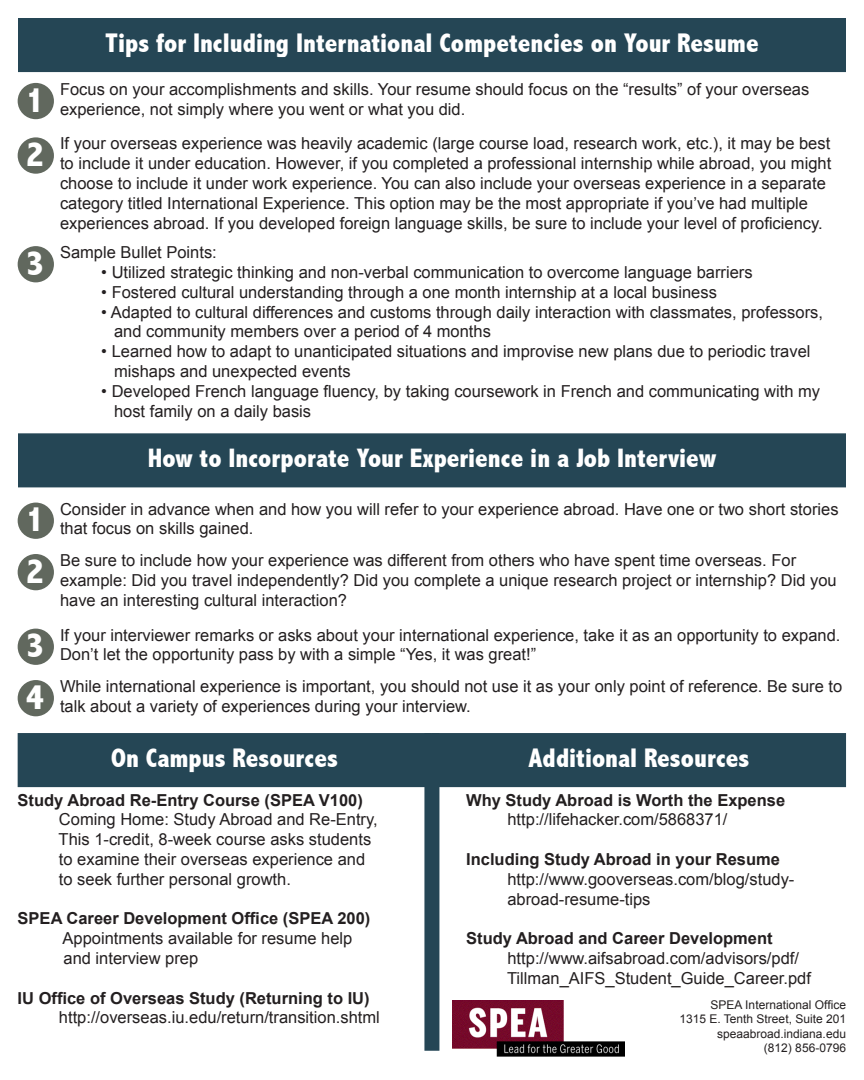
<style>
.page{position:relative;width:864px;height:1080px;background:#fff}
.page>*{position:absolute;margin:0;border:0;box-sizing:border-box;transform-origin:0 0}
.t1{font:800 condensed 36px "Abadi";color:#fff}
.t2{font:800 condensed 27px "Abadi";color:#fff}
.t3{font:16.5px/19.8px "Arial";color:#231f20}
.t4{font:700 16.5px "Arial";color:#231f20}
.t5{font:12px "Arial";color:#231f20}
</style>
<div class="page">
<img style="left:453px;top:1000px;width:172px;height:56px">
<div style="left:26px;top:26px;width:812px;height:39px;background:#254655"></div>
<div style="left:18px;top:18px;width:828px;height:54px;border:15px solid #254655"></div>
<div style="left:26px;top:441px;width:812px;height:39px;background:#254655"></div>
<div style="left:18px;top:433px;width:828px;height:54px;border:15px solid #254655"></div>
<div style="left:440px;top:741px;width:399px;height:39px;background:#254655"></div>
<div style="left:432px;top:733px;width:414px;height:54px;border:15px solid #254655"></div>
<div style="left:25px;top:741px;width:399px;height:39px;background:#254655"></div>
<div style="left:18px;top:733px;width:414px;height:54px;border:15px solid #254655"></div>
<div style="left:424px;top:733px;width:15px;height:318px;background:#254655"></div>
<div style="left:18px;top:83px;width:36px;height:36px;background:#61685e;border-radius:50%"></div>
<div style="left:18px;top:137px;width:36px;height:37px;background:#61685e;border-radius:50%"></div>
<div style="left:18px;top:246px;width:36px;height:36px;background:#61685e;border-radius:50%"></div>
<div style="left:18px;top:503px;width:36px;height:36px;background:#61685e;border-radius:50%"></div>
<div style="left:18px;top:554px;width:36px;height:36px;background:#61685e;border-radius:50%"></div>
<div style="left:18px;top:629px;width:36px;height:36px;background:#61685e;border-radius:50%"></div>
<div style="left:18px;top:680px;width:36px;height:36px;background:#61685e;border-radius:50%"></div>
<p class="t2" style="left:105px;top:27px;width:655px">Tips for Including International Competencies on Your Resume</p>
<p class="t1" style="left:26px;top:79px;width:20px">1</p>
<p class="t3" style="left:60px;top:79px;width:751px">Focus on your accomplishments and skills. Your resume should focus on the “results” of your overseas</p>
<p class="t3" style="left:60px;top:99px;width:407px">experience, not simply where you went or what you did.</p>
<p class="t1" style="left:26px;top:133px;width:20px">2</p>
<p class="t1" style="left:26px;top:242px;width:20px">3</p>
<p class="t3" style="left:60px;top:134px;width:773px">If your overseas experience was heavily academic (large course load, research work, etc.), it may be best to include it under education. However, if you completed a professional internship while abroad, you might choose to include it under work experience. You can also include your overseas experience in a separate category titled International Experience. This option may be the most appropriate if you’ve had multiple experiences abroad. If you developed foreign language skills, be sure to include your level of proficiency.</p>
<p class="t3" style="left:60px;top:243px;width:158px">Sample Bullet Points:</p>
<p class="t3" style="left:101px;top:262px;width:653px">• Utilized strategic thinking and non-verbal communication to overcome language barriers</p>
<p class="t3" style="left:101px;top:282px;width:617px">• Fostered cultural understanding through a one month internship at a local business</p>
<p class="t3" style="left:114px;top:302px;width:710px;text-indent:-13px">• Adapted to cultural differences and customs through daily interaction with classmates, professors, and community members over a period of 4 months</p>
<p class="t3" style="left:114px;top:342px;width:698px;text-indent:-13px">• Learned how to adapt to unanticipated situations and improvise new plans due to periodic travel mishaps and unexpected events</p>
<p class="t3" style="left:114px;top:381px;width:708px;text-indent:-13px">• Developed French language fluency, by taking coursework in French and communicating with my host family on a daily basis</p>
<p class="t2" style="left:148px;top:442px;width:570px">How to Incorporate Your Experience in a Job Interview</p>
<p class="t1" style="left:26px;top:498px;width:20px">1</p>
<p class="t3" style="left:60px;top:499px;width:780px">Consider in advance when and how you will refer to your experience abroad. Have one or two short stories</p>
<p class="t3" style="left:60px;top:519px;width:195px">that focus on skills gained.</p>
<p class="t1" style="left:26px;top:550px;width:20px">2</p>
<p class="t3" style="left:60px;top:551px;width:778px">Be sure to include how your experience was different from others who have spent time overseas. For example: Did you travel independently? Did you complete a unique research project or internship? Did you have an interesting cultural interaction?</p>
<p class="t1" style="left:26px;top:624px;width:20px">3</p>
<p class="t3" style="left:60px;top:625px;width:782px">If your interviewer remarks or asks about your international experience, take it as an opportunity to expand.<br>Don’t let the opportunity pass by with a simple “Yes, it was great!”</p>
<p class="t1" style="left:26px;top:676px;width:20px">4</p>
<p class="t3" style="left:60px;top:677px;width:784px">While international experience is important, you should not use it as your only point of reference. Be sure to talk about a variety of experiences during your interview.</p>
<p class="t2" style="left:111px;top:742px;width:228px">On Campus Resources</p>
<p class="t2" style="left:528px;top:742px;width:223px">Additional Resources</p>
<p class="t4" style="left:18px;top:789px;width:347px">Study Abroad Re-Entry Course (SPEA V100)</p>
<p class="t3" style="left:59px;top:810px;width:321px">Coming Home: Study Abroad and Re-Entry, This 1-credit, 8-week course asks students to examine their overseas experience and to seek further personal growth.</p>
<p class="t4" style="left:18px;top:908px;width:354px">SPEA Career Development Office (SPEA 200)</p>
<p class="t3" style="left:63px;top:929px;width:291px">Appointments available for resume help and interview prep</p>
<p class="t4" style="left:18px;top:987px;width:354px">IU Office of Overseas Study (Returning to IU)</p>
<p class="t3" style="left:59px;top:1008px;width:322px">http://overseas.iu.edu/return/transition.shtml</p>
<p class="t4" style="left:466px;top:789px;width:321px">Why Study Abroad is Worth the Expense</p>
<p class="t3" style="left:507px;top:810px;width:222px">http://lifehacker.com/5868371/</p>
<p class="t4" style="left:466px;top:848px;width:315px">Including Study Abroad in your Resume</p>
<p class="t3" style="left:507px;top:869px;width:289px">http://www.gooverseas.com/blog/study&shy;abroad-resume-tips</p>
<p class="t4" style="left:466px;top:927px;width:308px">Study Abroad and Career Development</p>
<p class="t3" style="left:507px;top:949px;width:293px">http://www.aifsabroad.com/advisors/pdf/</p>
<p class="t3" style="left:507px;top:968px;width:305px">Tillman_AIFS_Student_Guide_Career.pdf</p>
<p class="t5" style="left:711px;top:997px;width:137px">SPEA International Office</p>
<p class="t5" style="left:679px;top:1011px;width:168px">1315 E. Tenth Street, Suite 201</p>
<p class="t5" style="left:717px;top:1026px;width:130px">speaabroad.indiana.edu</p>
<p class="t5" style="left:764px;top:1040px;width:84px">(812) 856-0796</p>
</div>
